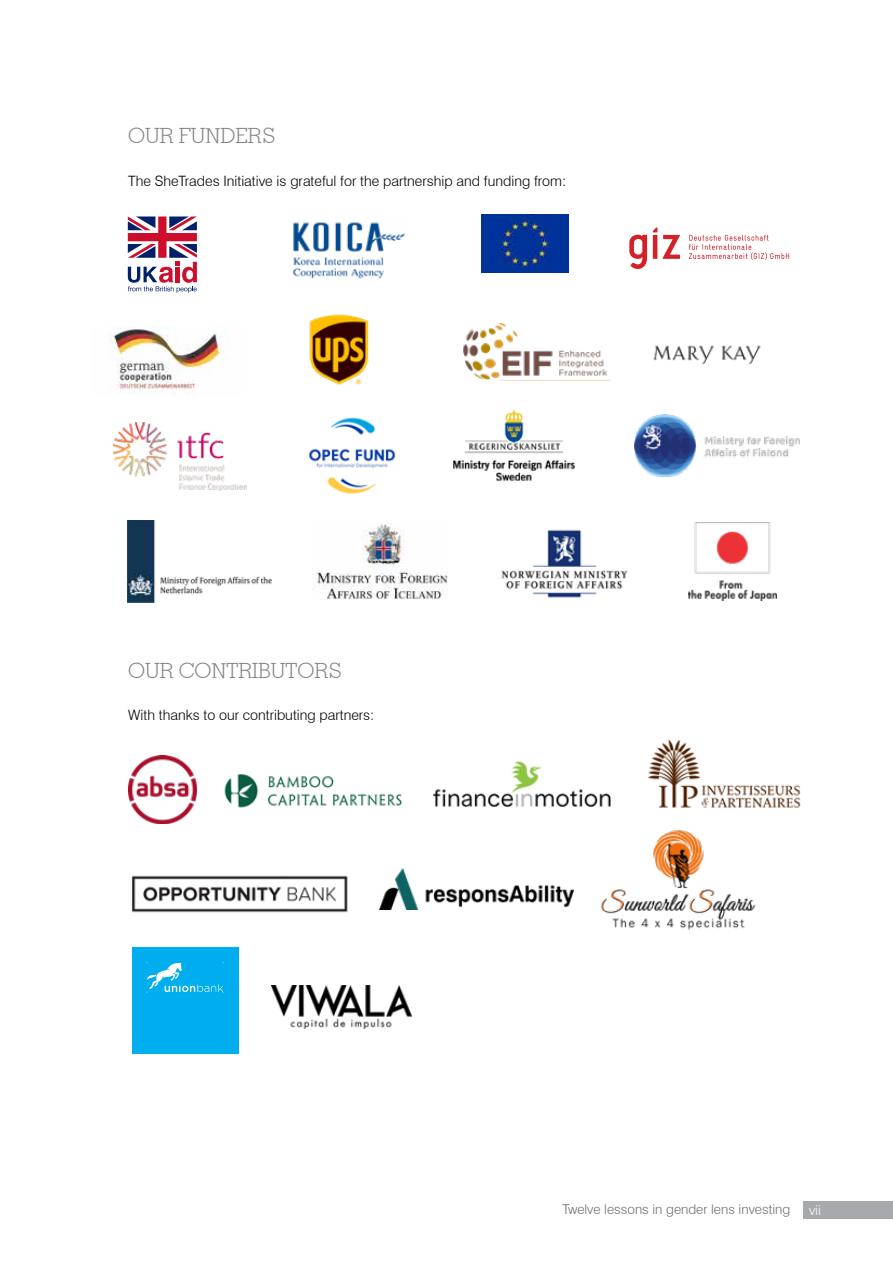
<style>
.page{position:relative;width:893px;height:1263px;background:#fff}
.page>*{position:absolute;margin:0;border:0;box-sizing:border-box;transform-origin:0 0}
.t1{font:300 21px "Geometric Slab 703 BT";color:#808285}
.t2{font:300 14.25px "Swiss 721 BT";color:#000}
.t3{font:300 13.5px "Swiss 721 BT";color:#6d6e71}
.t4{font:300 13.5px "Swiss 721 BT";color:#fff}
</style>
<div class="page">
<div style="left:804px;top:1202px;width:89px;height:17px;background:#a7a9ac"></div>
<img style="left:128px;top:756px;width:68px;height:68px">
<img style="left:224px;top:774px;width:179px;height:34px">
<img style="left:131px;top:875px;width:217px;height:38px">
<img style="left:434px;top:761px;width:177px;height:45px">
<img style="left:648px;top:740px;width:153px;height:68px">
<img style="left:379px;top:868px;width:195px;height:41px">
<img style="left:601px;top:830px;width:155px;height:100px">
<div style="left:132px;top:948px;width:106px;height:106px;background:#00aeef"></div>
<svg style="left:147px;top:962px;width:77px;height:31px"></svg>
<img style="left:271px;top:985px;width:140px;height:43px">
<img style="left:463px;top:323px;width:146px;height:58px">
<img style="left:481px;top:215px;width:87px;height:58px">
<img style="left:108px;top:326px;width:122px;height:69px">
<img style="left:114px;top:422px;width:133px;height:68px">
<img style="left:293px;top:222px;width:112px;height:57px">
<img style="left:653px;top:345px;width:108px;height:20px">
<img style="left:634px;top:415px;width:165px;height:61px">
<img style="left:312px;top:523px;width:136px;height:76px">
<img style="left:128px;top:520px;width:144px;height:82px">
<img style="left:453px;top:409px;width:122px;height:73px">
<img style="left:501px;top:529px;width:127px;height:69px">
<img style="left:308px;top:417px;width:88px;height:77px">
<img style="left:309px;top:314px;width:60px;height:72px">
<svg style="left:128px;top:216px;width:69px;height:77px"></svg>
<img style="left:689px;top:523px;width:88px;height:78px">
<svg style="left:629px;top:235px;width:18px;height:34px"></svg>
<svg style="left:663px;top:235px;width:17px;height:24px"></svg>
<svg style="left:653px;top:227px;width:4px;height:32px"></svg>
<svg style="left:689px;top:235px;width:100px;height:25px"></svg>
<h1 class="t1" style="left:128px;top:123px;width:149px">OUR FUNDERS</h1>
<p class="t2" style="left:128px;top:172px;width:440px">The SheTrades Initiative is grateful for the partnership and funding from:</p>
<h1 class="t1" style="left:128px;top:657px;width:215px">OUR CONTRIBUTORS</h1>
<p class="t2" style="left:128px;top:706px;width:248px">With thanks to our contributing partners:</p>
<p class="t3" style="left:563px;top:1201px;width:229px">Twelve lessons in gender lens investing</p>
<p class="t4" style="left:809px;top:1202px;width:13px">vii</p>
</div>
